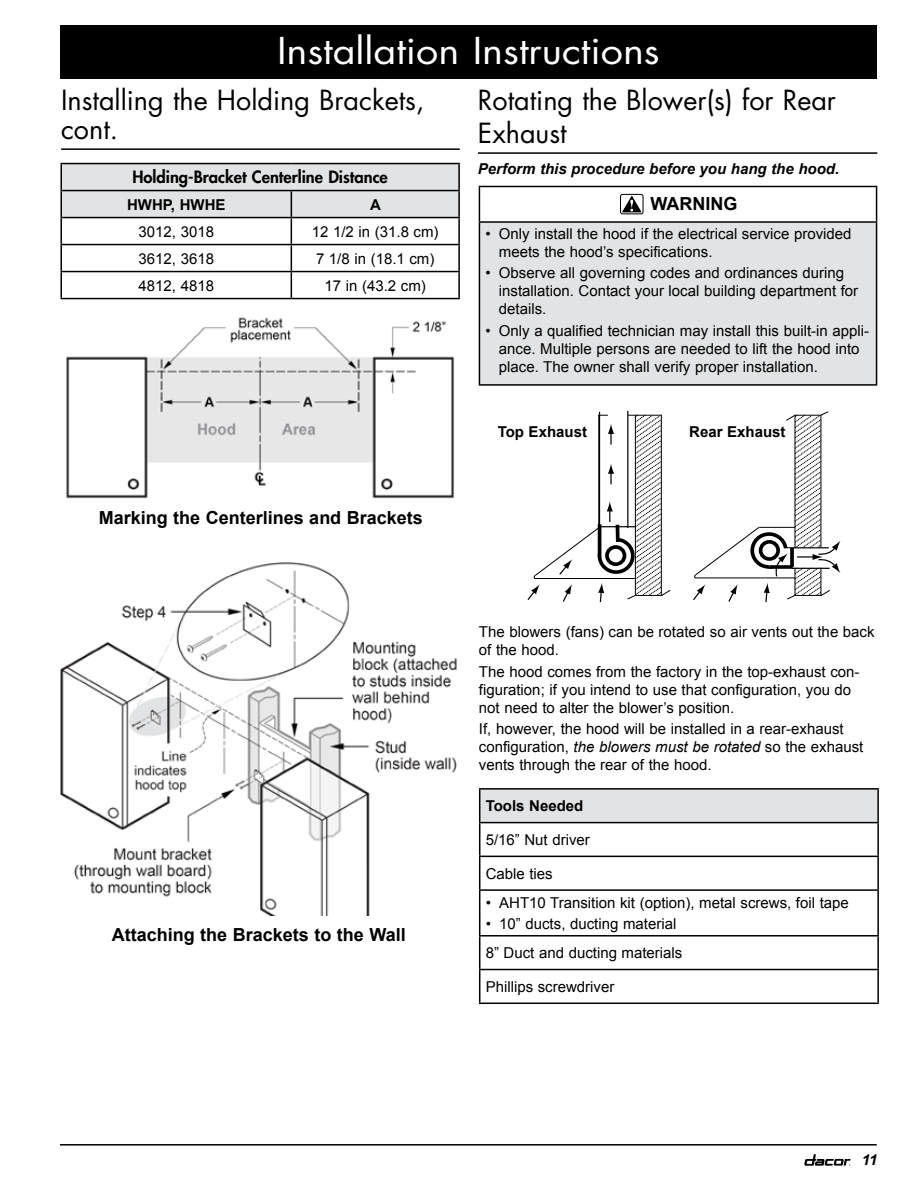
<style>
.page{position:relative;width:918px;height:1188px;background:#fff}
.page>*{position:absolute;margin:0;border:0;box-sizing:border-box;transform-origin:0 0}
.t1{font:36px "Futura Std";color:#fff;scale:1.1 1}
.t2{font:27px/32.4px "Futura Std";color:#000}
.t3{font:700 18px "Arial";color:#000}
.t4{font:800 16.5px "Futura Std";color:#000}
.t5{font:15px/18px "Arial";color:#000}
.t6{font:italic 700 15px "Arial";color:#000}
.t7{font:700 15px "Arial";color:#000}
.s1{font-style:italic}
</style>
<div class="page">
<svg style="left:804px;top:1154px;width:46px;height:12px"></svg>
<hr style="left:60px;top:1144px;width:817px;height:2px;background:#000">
<div style="left:60px;top:25px;width:817px;height:54px;background:#000"></div>
<hr style="left:60px;top:163px;width:231px;height:1px;background:#000">
<hr style="left:60px;top:164px;width:2px;height:26px;background:#000">
<hr style="left:291px;top:163px;width:169px;height:1px;background:#000">
<hr style="left:458px;top:164px;width:2px;height:26px;background:#000">
<hr style="left:60px;top:190px;width:231px;height:1px;background:#000">
<hr style="left:60px;top:191px;width:2px;height:26px;background:#000">
<hr style="left:291px;top:190px;width:169px;height:1px;background:#000">
<hr style="left:458px;top:191px;width:2px;height:26px;background:#000">
<hr style="left:60px;top:217px;width:231px;height:1px;background:#000">
<hr style="left:60px;top:218px;width:2px;height:26px;background:#000">
<hr style="left:291px;top:217px;width:169px;height:1px;background:#000">
<hr style="left:458px;top:218px;width:2px;height:26px;background:#000">
<hr style="left:60px;top:244px;width:231px;height:1px;background:#000">
<hr style="left:60px;top:245px;width:2px;height:26px;background:#000">
<hr style="left:291px;top:244px;width:169px;height:1px;background:#000">
<hr style="left:458px;top:245px;width:2px;height:26px;background:#000">
<hr style="left:60px;top:271px;width:231px;height:1px;background:#000">
<hr style="left:60px;top:272px;width:2px;height:26px;background:#000">
<hr style="left:291px;top:271px;width:169px;height:1px;background:#000">
<svg style="left:61px;top:164px;width:398px;height:134px"></svg>
<hr style="left:458px;top:272px;width:2px;height:26px;background:#000">
<hr style="left:60px;top:298px;width:231px;height:1px;background:#000">
<hr style="left:291px;top:298px;width:169px;height:1px;background:#000">
<img style="left:66px;top:317px;width:388px;height:182px">
<img style="left:60px;top:562px;width:397px;height:353px">
<hr style="left:478px;top:152px;width:399px;height:2px;background:#000">
<div style="left:479px;top:222px;width:398px;height:163px;background:#e2e3e4"></div>
<hr style="left:479px;top:186px;width:398px;height:1px;background:#000">
<hr style="left:479px;top:187px;width:1px;height:34px;background:#000">
<hr style="left:876px;top:187px;width:1px;height:34px;background:#000">
<hr style="left:479px;top:221px;width:398px;height:2px;background:#000">
<hr style="left:479px;top:223px;width:1px;height:161px;background:#000">
<hr style="left:876px;top:223px;width:1px;height:161px;background:#000">
<hr style="left:479px;top:384px;width:398px;height:2px;background:#000">
<div style="left:620px;top:194px;width:23px;height:20px;border:1px solid #000;border-radius:2px"></div>
<svg style="left:622px;top:196px;width:20px;height:16px"></svg>
<svg style="left:608px;top:464px;width:6px;height:20px"></svg>
<svg style="left:608px;top:424px;width:6px;height:21px"></svg>
<hr style="left:598px;top:415px;width:1px;height:113px;background:#000">
<hr style="left:598px;top:415px;width:64px;height:1px;background:#000">
<svg style="left:627px;top:414px;width:44px;height:185px"></svg>
<div style="left:609px;top:411px;width:18px;height:7px;background:#fff"></div>
<hr style="left:599px;top:412px;width:1px;height:130px;background:#000">
<hr style="left:599px;top:526px;width:36px;height:1px;background:#000">
<hr style="left:535px;top:578px;width:100px;height:1px;background:#000">
<hr style="left:627px;top:411px;width:1px;height:117px;background:#000">
<svg style="left:693px;top:411px;width:148px;height:192px"></svg>
<svg style="left:600px;top:540px;width:33px;height:32px"></svg>
<div style="left:598px;top:538px;width:37px;height:36px;border:4px solid #000;border-radius:50%"></div>
<div style="left:600px;top:538px;width:18px;height:18px;background:#fff"></div>
<div style="left:600px;top:537px;width:19px;height:20px;border:1px solid #fff"></div>
<div style="left:607px;top:547px;width:18px;height:17px;background:#fff;border-radius:50%"></div>
<div style="left:605px;top:545px;width:21px;height:21px;border:4px solid #000;border-radius:50%"></div>
<svg style="left:616px;top:525px;width:4px;height:17px"></svg>
<svg style="left:527px;top:501px;width:86px;height:102px"></svg>
<div style="left:480px;top:789px;width:398px;height:34px;background:#e2e3e4"></div>
<hr style="left:479px;top:788px;width:400px;height:2px;background:#000">
<hr style="left:479px;top:790px;width:1px;height:32px;background:#000">
<hr style="left:877px;top:790px;width:2px;height:32px;background:#000">
<hr style="left:479px;top:822px;width:400px;height:1px;background:#000">
<hr style="left:479px;top:823px;width:1px;height:33px;background:#000">
<hr style="left:877px;top:823px;width:2px;height:33px;background:#000">
<hr style="left:479px;top:856px;width:400px;height:1px;background:#000">
<hr style="left:479px;top:857px;width:1px;height:32px;background:#000">
<hr style="left:877px;top:857px;width:2px;height:32px;background:#000">
<hr style="left:479px;top:889px;width:400px;height:2px;background:#000">
<hr style="left:479px;top:891px;width:1px;height:44px;background:#000">
<hr style="left:877px;top:891px;width:2px;height:44px;background:#000">
<hr style="left:479px;top:935px;width:400px;height:2px;background:#000">
<hr style="left:479px;top:937px;width:1px;height:32px;background:#000">
<hr style="left:877px;top:937px;width:2px;height:32px;background:#000">
<hr style="left:479px;top:969px;width:400px;height:1px;background:#000">
<hr style="left:479px;top:970px;width:1px;height:33px;background:#000">
<hr style="left:877px;top:970px;width:2px;height:33px;background:#000">
<hr style="left:479px;top:1003px;width:400px;height:1px;background:#000">
<hr style="left:61px;top:148px;width:399px;height:2px;background:#000">
<h1 class="t1" style="left:277px;top:28px;width:349px">Installation Instructions</h1>
<h2 class="t2" style="left:61px;top:86px;width:365px;line-height:28.5px">Installing the Holding Brackets, cont.</h2>
<p class="t4" style="left:132px;top:167px;width:257px">Holding-Bracket Centerline Distance</p>
<p class="t7" style="left:127px;top:194px;width:100px">HWHP, HWHE</p>
<p class="t7" style="left:370px;top:194px;width:12px">A</p>
<p class="t5" style="left:139px;top:222px;width:77px">3012, 3018</p>
<p class="t5" style="left:312px;top:222px;width:128px">12 1/2 in (31.8 cm)</p>
<p class="t5" style="left:139px;top:249px;width:77px">3612, 3618</p>
<p class="t5" style="left:316px;top:249px;width:120px">7 1/8 in (18.1 cm)</p>
<p class="t5" style="left:139px;top:276px;width:77px">4812, 4818</p>
<p class="t5" style="left:325px;top:276px;width:103px">17 in (43.2 cm)</p>
<p class="t3" style="left:99px;top:506px;width:326px">Marking the Centerlines and Brackets</p>
<p class="t3" style="left:112px;top:923px;width:295px">Attaching the Brackets to the Wall</p>
<h2 class="t2" style="left:478px;top:84px;width:360px">Rotating the Blower(s) for Rear<br>Exhaust</h2>
<p class="t6" style="left:478px;top:159px;width:363px">Perform this procedure before you hang the hood.</p>
<p class="t3" style="left:651px;top:192px;width:88px">WARNING</p>
<p class="t5" style="left:499px;top:225px;width:354px;text-indent:-14px">• Only install the hood if the electrical service provided meets the hood’s specifications.</p>
<p class="t5" style="left:499px;top:264px;width:361px;text-indent:-14px">• Observe all governing codes and ordinances during installation. Contact your local building department for details.</p>
<p class="t5" style="left:499px;top:322px;width:372px;text-indent:-14px">• Only a qualified technician may install this built-in appli&shy;ance. Multiple persons are needed to lift the hood into place. The owner shall verify proper installation.</p>
<p class="t7" style="left:498px;top:421px;width:91px">Top Exhaust</p>
<p class="t7" style="left:689px;top:422px;width:98px">Rear Exhaust</p>
<p class="t5" style="left:479px;top:623px;width:397px">The blowers (fans) can be rotated so air vents out the back of the hood.</p>
<p class="t5" style="left:479px;top:663px;width:382px">The hood comes from the factory in the top-exhaust con&shy;figuration; if you intend to use that configuration, you do not need to alter the blower’s position.</p>
<p class="t5" style="left:479px;top:720px;width:386px">If, however, the hood will be installed in a rear-exhaust configuration, <span class="s1">the blowers must be rotated</span> so the exhaust vents through the rear of the hood.</p>
<p class="t7" style="left:486px;top:796px;width:99px">Tools Needed</p>
<p class="t5" style="left:486px;top:831px;width:106px">5/16” Nut driver</p>
<p class="t5" style="left:486px;top:865px;width:69px">Cable ties</p>
<p class="t5" style="left:486px;top:894px;width:365px">• AHT10 Transition kit (option), metal screws, foil tape</p>
<p class="t5" style="left:486px;top:910px;width:198px;line-height:29px">• 10” ducts, ducting material<br>8” Duct and ducting materials</p>
<p class="t5" style="left:486px;top:978px;width:130px">Phillips screwdriver</p>
<p class="t6" style="left:862px;top:1150px;width:17px">11</p>
</div>
